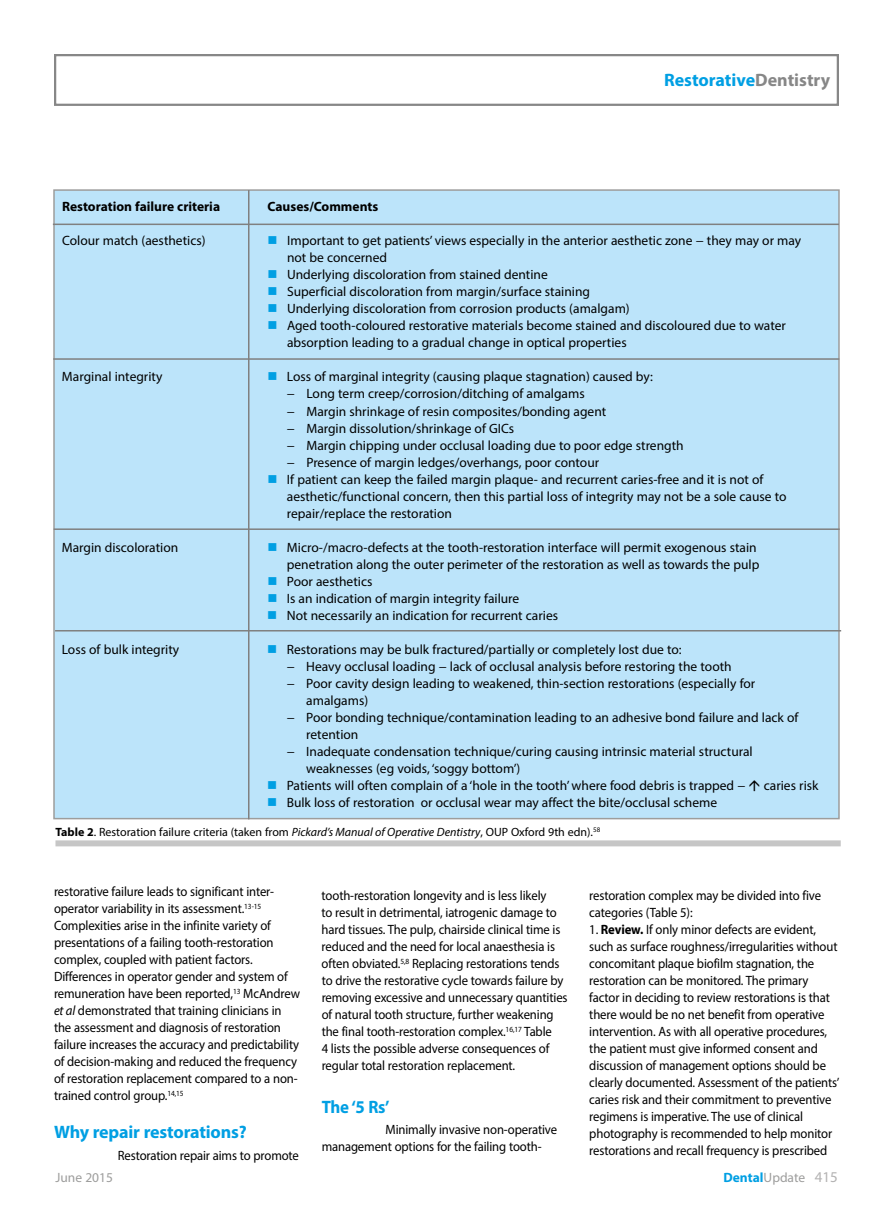
<style>
.page{position:relative;width:893px;height:1212px;background:#fff}
.page>*{position:absolute;margin:0;border:0;box-sizing:border-box;transform-origin:0 0}
.t1{font:700 18px "Myriad Pro";letter-spacing:-.01em;color:#009fe3}
.t2{font:700 18px "Myriad Pro";letter-spacing:-.01em;color:#009fe3;scale:.94 1}
.t3{font:13.5px/17px "Myriad Pro";letter-spacing:-.01em;color:#000}
.t4{font:13.5px/17px "Myriad Pro";letter-spacing:-.01em;color:#000;scale:.94 1}
.t5{font:700 13.5px "Myriad Pro";color:#000}
.t6{font:700 13.5px "Myriad Pro";color:#009fe3}
.t7{font:13.5px "Myriad Pro";color:#9d9d9c}
.t8{font:12px "Myriad Pro";color:#000}
.s1{color:#878787}
.s2{color:#009fe3}
.s3{font-weight:700}
.s4{font-style:italic}
.s5{font-weight:400;color:#9d9d9c}
.s6{font-weight:400;font-size:15px;color:#b3b2b2}
</style>
<div class="page">
<div style="left:54px;top:54px;width:785px;height:52px;border:2px solid #878787"></div>
<div style="left:53px;top:189px;width:787px;height:630px;background:#bce4fa;border:2px solid #9d9d9c"></div>
<div style="left:55px;top:840px;width:786px;height:6px;background:#c6c6c6"></div>
<hr style="left:53px;top:224px;width:786px;height:1px;background:#808080">
<hr style="left:53px;top:358px;width:786px;height:2px;background:#808080">
<hr style="left:54px;top:528px;width:786px;height:2px;background:#808080">
<hr style="left:55px;top:630px;width:786px;height:1px;background:#808080">
<hr style="left:248px;top:190px;width:1px;height:629px;background:#808080">
<h1 class="t1" style="left:664px;top:68px;width:168px">Restorative<span class="s1">Dentistry</span></h1>
<p class="t5" style="left:62px;top:198px;width:160px">Restoration failure criteria</p>
<p class="t5" style="left:268px;top:198px;width:112px">Causes/Comments</p>
<p class="t3" style="left:62px;top:232px;width:145px">Colour match (aesthetics)</p>
<p class="t3" style="left:287px;top:232px;width:516px;text-indent:-19px"><span class="s2">■</span> Important to get patients’ views especially in the anterior aesthetic zone − they may or may not be concerned</p>
<p class="t3" style="left:268px;top:266px;width:282px"><span class="s2">■</span> Underlying discoloration from stained dentine</p>
<p class="t3" style="left:268px;top:283px;width:324px"><span class="s2">■</span> Superficial discoloration from margin/surface staining</p>
<p class="t3" style="left:268px;top:300px;width:364px"><span class="s2">■</span> Underlying discoloration from corrosion products (amalgam)</p>
<p class="t3" style="left:287px;top:317px;width:500px;text-indent:-19px"><span class="s2">■</span> Aged tooth-coloured restorative materials become stained and discoloured due to water absorption leading to a gradual change in optical properties</p>
<p class="t3" style="left:62px;top:368px;width:102px">Marginal integrity</p>
<p class="t3" style="left:287px;top:368px;width:398px;text-indent:-19px"><span class="s2">■</span> Loss of marginal integrity (causing plaque stagnation) caused by:<br>− Long term creep/corrosion/ditching of amalgams<br>− Margin shrinkage of resin composites/bonding agent<br>− Margin dissolution/shrinkage of GICs<br>− Margin chipping under occlusal loading due to poor edge strength − Presence of margin ledges/overhangs, poor contour</p>
<p class="t3" style="left:287px;top:470px;width:501px;text-indent:-19px"><span class="s2">■</span> If patient can keep the failed margin plaque- and recurrent caries-free and it is not of aesthetic/functional concern, then this partial loss of integrity may not be a sole cause to repair/replace the restoration</p>
<p class="t3" style="left:62px;top:538px;width:118px">Margin discoloration</p>
<p class="t3" style="left:267px;top:538px;width:494px;text-align:right"><span class="s2">■</span> Micro-/macro-defects at the tooth-restoration interface will permit exogenous stain penetration along the outer perimeter of the restoration as well as towards the pulp</p>
<p class="t3" style="left:267px;top:572px;width:107px"><span class="s2">■</span> Poor aesthetics</p>
<p class="t3" style="left:267px;top:589px;width:254px"><span class="s2">■</span> Is an indication of margin integrity failure</p>
<p class="t3" style="left:267px;top:606px;width:292px"><span class="s2">■</span> Not necessarily an indication for recurrent caries</p>
<p class="t3" style="left:62px;top:640px;width:119px">Loss of bulk integrity</p>
<p class="t3" style="left:267px;top:640px;width:416px"><span class="s2">■</span> Restorations may be bulk fractured/partially or completely lost due to:</p>
<p class="t3" style="left:287px;top:657px;width:446px">− Heavy occlusal loading − lack of occlusal analysis before restoring the tooth</p>
<p class="t3" style="left:287px;top:674px;width:470px">− Poor cavity design leading to weakened, thin-section restorations (especially for</p>
<p class="t3" style="left:306px;top:691px;width:63px">amalgams)</p>
<p class="t3" style="left:287px;top:708px;width:513px">− Poor bonding technique/contamination leading to an adhesive bond failure and lack of</p>
<p class="t3" style="left:306px;top:725px;width:54px">retention</p>
<p class="t3" style="left:287px;top:742px;width:468px">− Inadequate condensation technique/curing causing intrinsic material structural</p>
<p class="t3" style="left:306px;top:759px;width:216px">weaknesses (eg voids, ‘soggy bottom’)</p>
<p class="t3" style="left:267px;top:776px;width:480px"><span class="s2">■</span> Patients will often complain of a ‘hole in the tooth’ where food debris is trapped −</p>
<p class="t3" style="left:764px;top:776px;width:56px">caries risk</p>
<p class="t3" style="left:267px;top:793px;width:451px"><span class="s2">■</span> Bulk loss of restoration or occlusal wear may affect the bite/occlusal scheme</p>
<p class="t8" style="left:55px;top:825px;width:546px"><span class="s3">Table 2</span>. Restoration failure criteria (taken from <span class="s4">Pickard’s Manual of Operative Dentistry</span>, OUP Oxford 9th edn).<sup>58</sup></p>
<p class="t4" style="left:54px;top:883px;width:263px">restorative failure leads to significant inter&shy;operator variability in its assessment.<sup>13-15<br></sup>Complexities arise in the infinite variety of presentations of a failing tooth-restoration complex, coupled with patient factors.<br>Differences in operator gender and system of remuneration have been reported,<sup>13</sup> McAndrew <span class="s4">et al</span> demonstrated that training clinicians in the assessment and diagnosis of restoration failure increases the accuracy and predictability of decision-making and reduced the frequency of restoration replacement compared to a non&shy;trained control group.<sup>14,15</sup></p>
<h1 class="t1" style="left:54px;top:1120px;width:194px">Why repair restorations?</h1>
<p class="t4" style="left:118px;top:1146px;width:194px">Restoration repair aims to promote</p>
<p class="t4" style="left:322px;top:887px;width:263px">tooth-restoration longevity and is less likely<br>to result in detrimental, iatrogenic damage to hard tissues. The pulp, chairside clinical time is reduced and the need for local anaesthesia is often obviated.<sup>5,8</sup> Replacing restorations tends to drive the restorative cycle towards failure by removing excessive and unnecessary quantities of natural tooth structure, further weakening the final tooth-restoration complex.<sup>16,17</sup> Table<br>4 lists the possible adverse consequences of regular total restoration replacement.</p>
<h1 class="t2" style="left:322px;top:1095px;width:74px">The ‘5 Rs’</h1>
<p class="t4" style="left:322px;top:1121px;width:252px;text-indent:64px">Minimally invasive non-operative management options for the failing tooth-</p>
<p class="t4" style="left:589px;top:887px;width:248px">restoration complex may be divided into five categories (Table 5):</p>
<p class="t4" style="left:589px;top:921px;width:268px">1. <span class="s3">Review.</span> If only minor defects are evident, such as surface roughness/irregularities without concomitant plaque biofilm stagnation, the restoration can be monitored. The primary factor in deciding to review restorations is that there would be no net benefit from operative intervention. As with all operative procedures, the patient must give informed consent and discussion of management options should be clearly documented. Assessment of the patients’ caries risk and their commitment to preventive regimens is imperative. The use of clinical photography is recommended to help monitor restorations and recall frequency is prescribed</p>
<p class="t7" style="left:56px;top:1168px;width:59px">June 2015</p>
<p class="t6" style="left:723px;top:1168px;width:116px">Dental<span class="s5">Update</span> <span class="s6">415</span></p>
</div>
